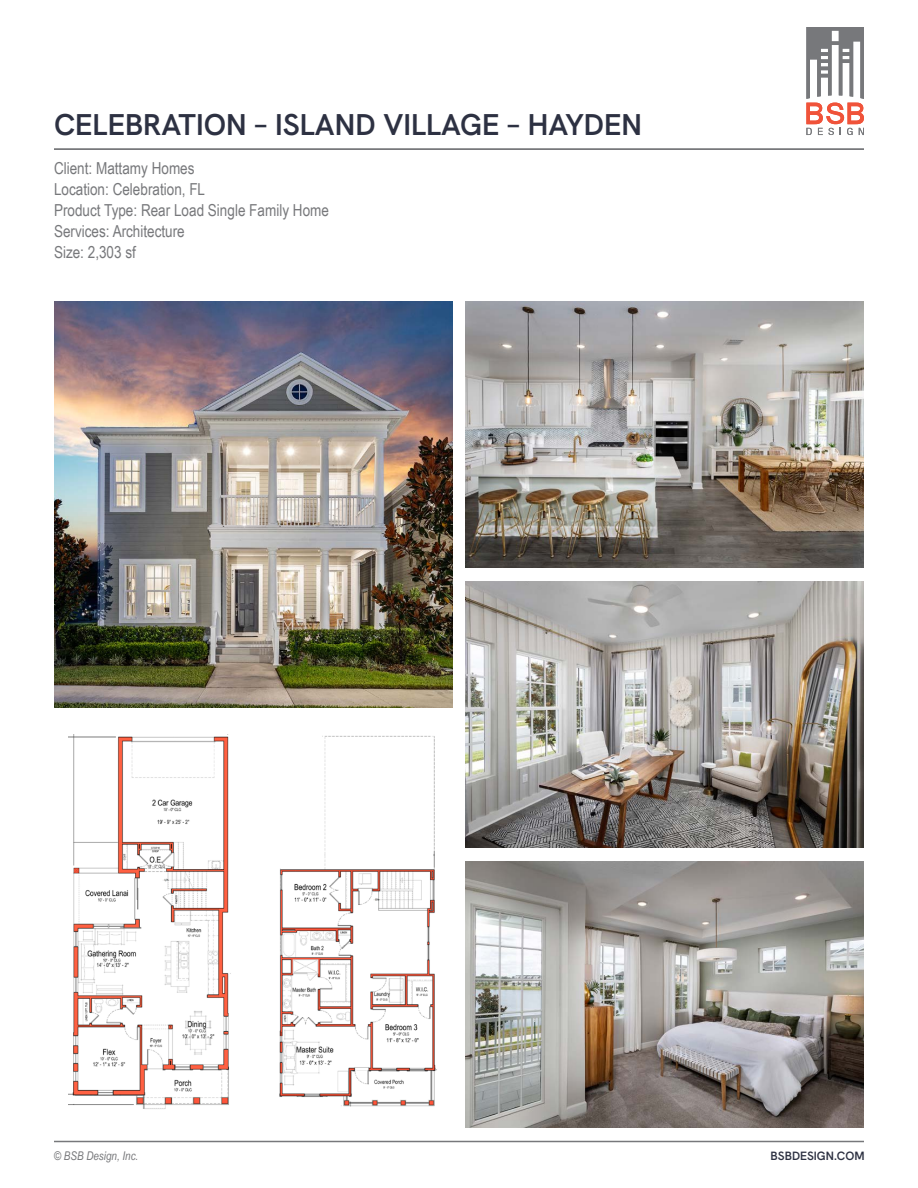
<style>
.page{position:relative;width:918px;height:1188px;background:#fff}
.page>*{position:absolute;margin:0;border:0;box-sizing:border-box;transform-origin:0 0}
.t1{font:600 30px "Hanken Grotesk";color:#2d3142}
.t2{font:16.5px/21px "Arial Narrow";color:#77787b}
.t3{font:italic 12px "Arial Narrow";color:#77787b}
.t4{font:600 12px "Hanken Grotesk";color:#2d3142}
</style>
<div class="page">
<img style="left:68px;top:734px;width:163px;height:375px">
<img style="left:54px;top:302px;width:398px;height:406px">
<img style="left:466px;top:302px;width:398px;height:266px">
<img style="left:466px;top:861px;width:398px;height:266px">
<img style="left:466px;top:581px;width:398px;height:267px">
<img style="left:279px;top:735px;width:158px;height:372px">
<hr style="left:54px;top:1141px;width:810px;height:1px;background:#77787b">
<hr style="left:54px;top:148px;width:810px;height:2px;background:#77787b">
<svg style="left:806px;top:27px;width:58px;height:108px"></svg>
<h1 class="t1" style="left:54px;top:105px;width:590px">CELEBRATION – ISLAND VILLAGE – HAYDEN</h1>
<p class="t2" style="left:54px;top:157px;width:277px">Client: Mattamy Homes<br>Location: Celebration, FL<br>Product Type: Rear Load Single Family Home<br>Services: Architecture<br>Size: 2,303 sf</p>
<p class="t3" style="left:54px;top:1148px;width:86px">© BSB Design, Inc.</p>
<p class="t4" style="left:771px;top:1149px;width:96px">BSBDESIGN.COM</p>
</div>
